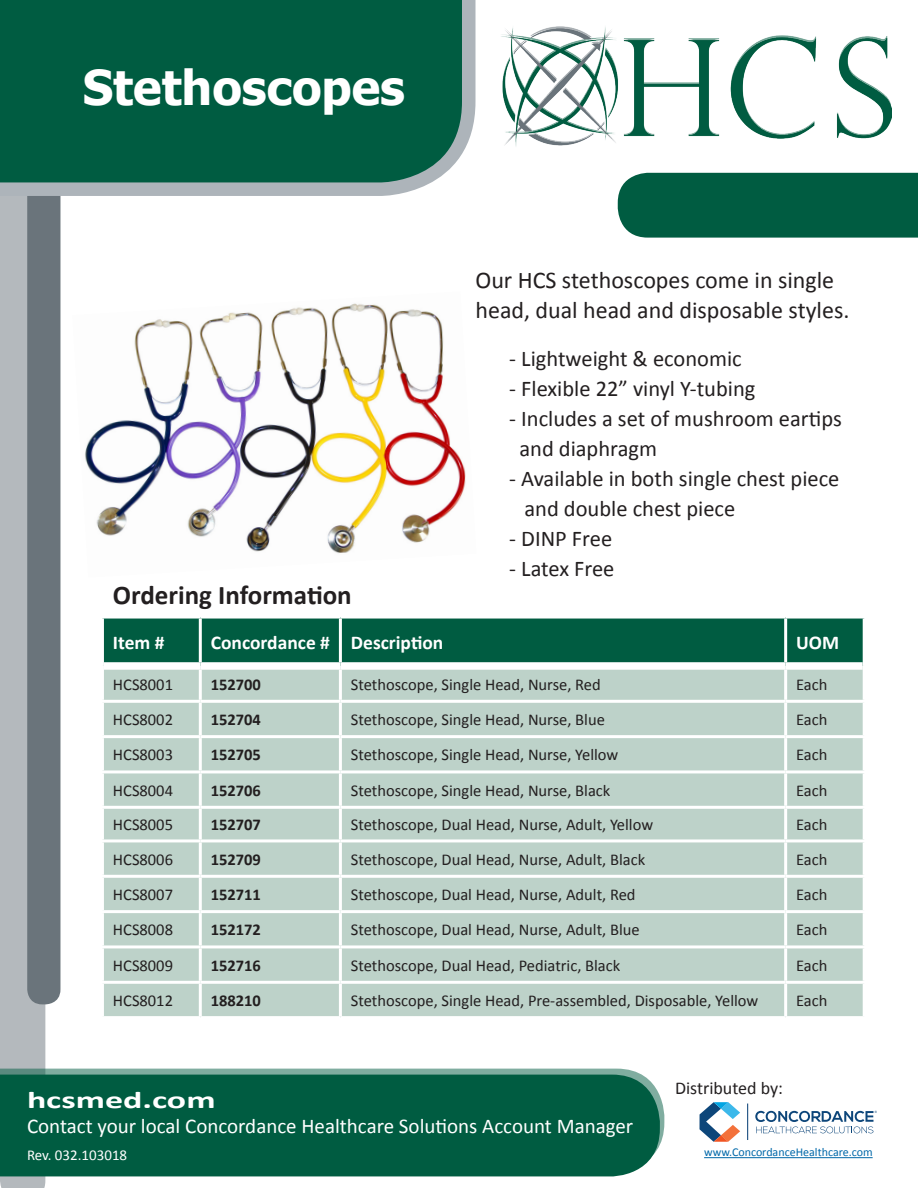
<style>
.page{position:relative;width:918px;height:1188px;background:#fff}
.page>*{position:absolute;margin:0;border:0;box-sizing:border-box;transform-origin:0 0}
.t1{font:700 48px "Tahoma";color:#fff}
.t2{font:700 27px "Calibri";color:#231f20}
.t3{font:24px/30px "Calibri";color:#231f20}
.t4{font:700 24px "Calibri";color:#fff;scale:1.5 1}
.t5{font:22.5px "Calibri";color:#231f20}
.t6{font:21px "Calibri";color:#fff}
.t7{font:700 19.5px "Calibri";color:#fff}
.t8{font:18px "Calibri";color:#231f20}
.t9{font:16.5px "Calibri";color:#231f20}
.t10{font:700 16.5px "Calibri";color:#231f20}
.t11{font:15px "Calibri";color:#fff}
.t12{font:12px "Calibri";color:#0068a9}
.t13{font:3px "Arial";color:#0d467a}
</style>
<div class="page">
<img style="left:85px;top:303px;width:381px;height:250px">
<div style="left:45px;top:196px;width:15px;height:808px;background:#6a747b"></div>
<svg style="left:0;top:196px;width:45px;height:992px;background:#9ca2a7"></svg>
<div style="left:618px;top:173px;width:300px;height:65px;background:#005c41"></div>
<svg style="left:0;top:0;width:476px;height:196px;background:#14674f"></svg>
<div style="left:104px;top:619px;width:759px;height:43px;background:#005c41"></div>
<div style="left:104px;top:670px;width:759px;height:346px;background:#bdd2c9"></div>
<hr style="left:199px;top:619px;width:3px;height:43px;background:#fff">
<hr style="left:339px;top:619px;width:3px;height:43px;background:#fff">
<hr style="left:784px;top:619px;width:3px;height:43px;background:#fff">
<hr style="left:199px;top:670px;width:3px;height:30px;background:#fff">
<hr style="left:339px;top:670px;width:3px;height:30px;background:#fff">
<hr style="left:784px;top:670px;width:3px;height:30px;background:#fff">
<hr style="left:101px;top:700px;width:99px;height:3px;background:#fff">
<hr style="left:200px;top:700px;width:140px;height:3px;background:#fff">
<hr style="left:199px;top:703px;width:3px;height:32px;background:#fff">
<hr style="left:340px;top:700px;width:446px;height:3px;background:#fff">
<hr style="left:339px;top:703px;width:3px;height:32px;background:#fff">
<hr style="left:786px;top:700px;width:80px;height:3px;background:#fff">
<hr style="left:784px;top:703px;width:3px;height:32px;background:#fff">
<hr style="left:101px;top:735px;width:99px;height:3px;background:#fff">
<hr style="left:200px;top:735px;width:140px;height:3px;background:#fff">
<hr style="left:199px;top:738px;width:3px;height:32px;background:#fff">
<hr style="left:340px;top:735px;width:446px;height:3px;background:#fff">
<hr style="left:339px;top:738px;width:3px;height:32px;background:#fff">
<hr style="left:786px;top:735px;width:80px;height:3px;background:#fff">
<hr style="left:784px;top:738px;width:3px;height:32px;background:#fff">
<hr style="left:101px;top:770px;width:99px;height:3px;background:#fff">
<hr style="left:200px;top:770px;width:140px;height:3px;background:#fff">
<hr style="left:199px;top:773px;width:3px;height:33px;background:#fff">
<hr style="left:340px;top:770px;width:446px;height:3px;background:#fff">
<hr style="left:339px;top:773px;width:3px;height:33px;background:#fff">
<hr style="left:786px;top:770px;width:80px;height:3px;background:#fff">
<hr style="left:784px;top:773px;width:3px;height:33px;background:#fff">
<hr style="left:101px;top:806px;width:99px;height:3px;background:#fff">
<hr style="left:200px;top:806px;width:140px;height:3px;background:#fff">
<hr style="left:199px;top:809px;width:3px;height:30px;background:#fff">
<hr style="left:340px;top:806px;width:446px;height:3px;background:#fff">
<hr style="left:339px;top:809px;width:3px;height:30px;background:#fff">
<hr style="left:786px;top:806px;width:80px;height:3px;background:#fff">
<hr style="left:784px;top:809px;width:3px;height:30px;background:#fff">
<hr style="left:101px;top:839px;width:99px;height:3px;background:#fff">
<hr style="left:200px;top:839px;width:140px;height:3px;background:#fff">
<hr style="left:199px;top:842px;width:3px;height:33px;background:#fff">
<hr style="left:340px;top:839px;width:446px;height:3px;background:#fff">
<hr style="left:339px;top:842px;width:3px;height:33px;background:#fff">
<hr style="left:786px;top:839px;width:80px;height:3px;background:#fff">
<hr style="left:784px;top:842px;width:3px;height:33px;background:#fff">
<hr style="left:101px;top:875px;width:99px;height:3px;background:#fff">
<hr style="left:200px;top:875px;width:140px;height:3px;background:#fff">
<hr style="left:199px;top:878px;width:3px;height:32px;background:#fff">
<hr style="left:340px;top:875px;width:446px;height:3px;background:#fff">
<hr style="left:339px;top:878px;width:3px;height:32px;background:#fff">
<hr style="left:786px;top:875px;width:80px;height:3px;background:#fff">
<hr style="left:784px;top:878px;width:3px;height:32px;background:#fff">
<hr style="left:101px;top:910px;width:99px;height:3px;background:#fff">
<hr style="left:200px;top:910px;width:140px;height:3px;background:#fff">
<hr style="left:199px;top:913px;width:3px;height:32px;background:#fff">
<hr style="left:340px;top:910px;width:446px;height:3px;background:#fff">
<hr style="left:339px;top:913px;width:3px;height:32px;background:#fff">
<hr style="left:786px;top:910px;width:80px;height:3px;background:#fff">
<hr style="left:784px;top:913px;width:3px;height:32px;background:#fff">
<hr style="left:101px;top:945px;width:99px;height:3px;background:#fff">
<hr style="left:200px;top:945px;width:140px;height:3px;background:#fff">
<hr style="left:199px;top:948px;width:3px;height:33px;background:#fff">
<hr style="left:340px;top:945px;width:446px;height:3px;background:#fff">
<hr style="left:339px;top:948px;width:3px;height:33px;background:#fff">
<hr style="left:786px;top:945px;width:80px;height:3px;background:#fff">
<hr style="left:784px;top:948px;width:3px;height:33px;background:#fff">
<hr style="left:101px;top:981px;width:99px;height:3px;background:#fff">
<hr style="left:200px;top:981px;width:140px;height:3px;background:#fff">
<hr style="left:199px;top:984px;width:3px;height:32px;background:#fff">
<hr style="left:340px;top:981px;width:446px;height:3px;background:#fff">
<hr style="left:339px;top:984px;width:3px;height:32px;background:#fff">
<hr style="left:786px;top:981px;width:80px;height:3px;background:#fff">
<hr style="left:784px;top:984px;width:3px;height:32px;background:#fff">
<img style="left:501px;top:27px;width:390px;height:119px">
<svg style="left:0;top:1069px;width:664px;height:75px;background:#7fac9f"></svg>
<div style="left:0;top:1075px;width:660px;height:101px;background:#005c41"></div>
<hr style="left:704px;top:1157px;width:169px;height:1px;background:#0068a9">
<svg style="left:700px;top:1102px;width:40px;height:40px"></svg>
<svg style="left:755px;top:1111px;width:118px;height:23px"></svg>
<hr style="left:747px;top:1104px;width:1px;height:36px;background:#013a71">
<p class="t1" style="left:83px;top:54px;width:324px">Stethoscopes</p>
<p class="t3" style="left:476px;top:264px;width:375px">Our HCS stethoscopes come in single head, dual head and disposable styles.</p>
<p class="t5" style="left:509px;top:345px;width:234px">- Lightweight &amp; economic</p>
<p class="t5" style="left:509px;top:375px;width:248px">- Flexible 22” vinyl Y-tubing</p>
<p class="t5" style="left:509px;top:405px;width:334px">- Includes a set of mushroom eartips</p>
<p class="t5" style="left:519px;top:435px;width:139px">and diaphragm</p>
<p class="t5" style="left:509px;top:465px;width:332px">- Available in both single chest piece</p>
<p class="t5" style="left:525px;top:495px;width:212px">and double chest piece</p>
<p class="t5" style="left:509px;top:525px;width:105px">- DINP Free</p>
<p class="t5" style="left:509px;top:555px;width:107px">- Latex Free</p>
<p class="t2" style="left:113px;top:578px;width:240px">Ordering Information</p>
<p class="t7" style="left:113px;top:630px;width:53px">Item #</p>
<p class="t7" style="left:211px;top:630px;width:121px">Concordance #</p>
<p class="t7" style="left:351px;top:630px;width:94px">Description</p>
<p class="t7" style="left:796px;top:630px;width:44px">UOM</p>
<p class="t9" style="left:113px;top:674px;width:62px">HCS8001</p>
<p class="t10" style="left:211px;top:674px;width:52px">152700</p>
<p class="t9" style="left:351px;top:674px;width:251px">Stethoscope, Single Head, Nurse, Red</p>
<p class="t9" style="left:796px;top:674px;width:33px">Each</p>
<p class="t9" style="left:113px;top:709px;width:62px">HCS8002</p>
<p class="t10" style="left:211px;top:709px;width:52px">152704</p>
<p class="t9" style="left:351px;top:709px;width:256px">Stethoscope, Single Head, Nurse, Blue</p>
<p class="t9" style="left:796px;top:709px;width:33px">Each</p>
<p class="t9" style="left:113px;top:745px;width:62px">HCS8003</p>
<p class="t10" style="left:211px;top:745px;width:52px">152705</p>
<p class="t9" style="left:351px;top:745px;width:269px">Stethoscope, Single Head, Nurse, Yellow</p>
<p class="t9" style="left:796px;top:745px;width:33px">Each</p>
<p class="t9" style="left:113px;top:780px;width:62px">HCS8004</p>
<p class="t10" style="left:211px;top:780px;width:52px">152706</p>
<p class="t9" style="left:351px;top:780px;width:261px">Stethoscope, Single Head, Nurse, Black</p>
<p class="t9" style="left:796px;top:780px;width:33px">Each</p>
<p class="t9" style="left:113px;top:815px;width:62px">HCS8005</p>
<p class="t10" style="left:211px;top:815px;width:52px">152707</p>
<p class="t9" style="left:351px;top:815px;width:304px">Stethoscope, Dual Head, Nurse, Adult, Yellow</p>
<p class="t9" style="left:796px;top:815px;width:33px">Each</p>
<p class="t9" style="left:113px;top:849px;width:62px">HCS8006</p>
<p class="t10" style="left:211px;top:849px;width:52px">152709</p>
<p class="t9" style="left:351px;top:849px;width:296px">Stethoscope, Dual Head, Nurse, Adult, Black</p>
<p class="t9" style="left:796px;top:849px;width:33px">Each</p>
<p class="t9" style="left:113px;top:884px;width:62px">HCS8007</p>
<p class="t10" style="left:211px;top:884px;width:52px">152711</p>
<p class="t9" style="left:351px;top:884px;width:286px">Stethoscope, Dual Head, Nurse, Adult, Red</p>
<p class="t9" style="left:796px;top:884px;width:33px">Each</p>
<p class="t9" style="left:113px;top:920px;width:62px">HCS8008</p>
<p class="t10" style="left:211px;top:920px;width:52px">152172</p>
<p class="t9" style="left:351px;top:920px;width:290px">Stethoscope, Dual Head, Nurse, Adult, Blue</p>
<p class="t9" style="left:796px;top:920px;width:33px">Each</p>
<p class="t9" style="left:113px;top:955px;width:62px">HCS8009</p>
<p class="t10" style="left:211px;top:955px;width:52px">152716</p>
<p class="t9" style="left:351px;top:955px;width:271px">Stethoscope, Dual Head, Pediatric, Black</p>
<p class="t9" style="left:796px;top:955px;width:33px">Each</p>
<p class="t9" style="left:113px;top:990px;width:62px">HCS8012</p>
<p class="t10" style="left:211px;top:990px;width:52px">188210</p>
<p class="t9" style="left:351px;top:990px;width:409px">Stethoscope, Single Head, Pre-assembled, Disposable, Yellow</p>
<p class="t9" style="left:796px;top:990px;width:33px">Each</p>
<p class="t4" style="left:27px;top:1085px;width:127px">hcsmed.com</p>
<p class="t6" style="left:27px;top:1113px;width:608px">Contact your local Concordance Healthcare Solutions Account Manager</p>
<p class="t11" style="left:27px;top:1146px;width:102px">Rev. 032.103018</p>
<p class="t8" style="left:675px;top:1076px;width:110px">Distributed by:</p>
<p class="t13" style="left:875px;top:1110px;width:4px">®</p>
<p class="t12" style="left:704px;top:1145px;width:170px">www.ConcordanceHealthcare.com</p>
</div>
